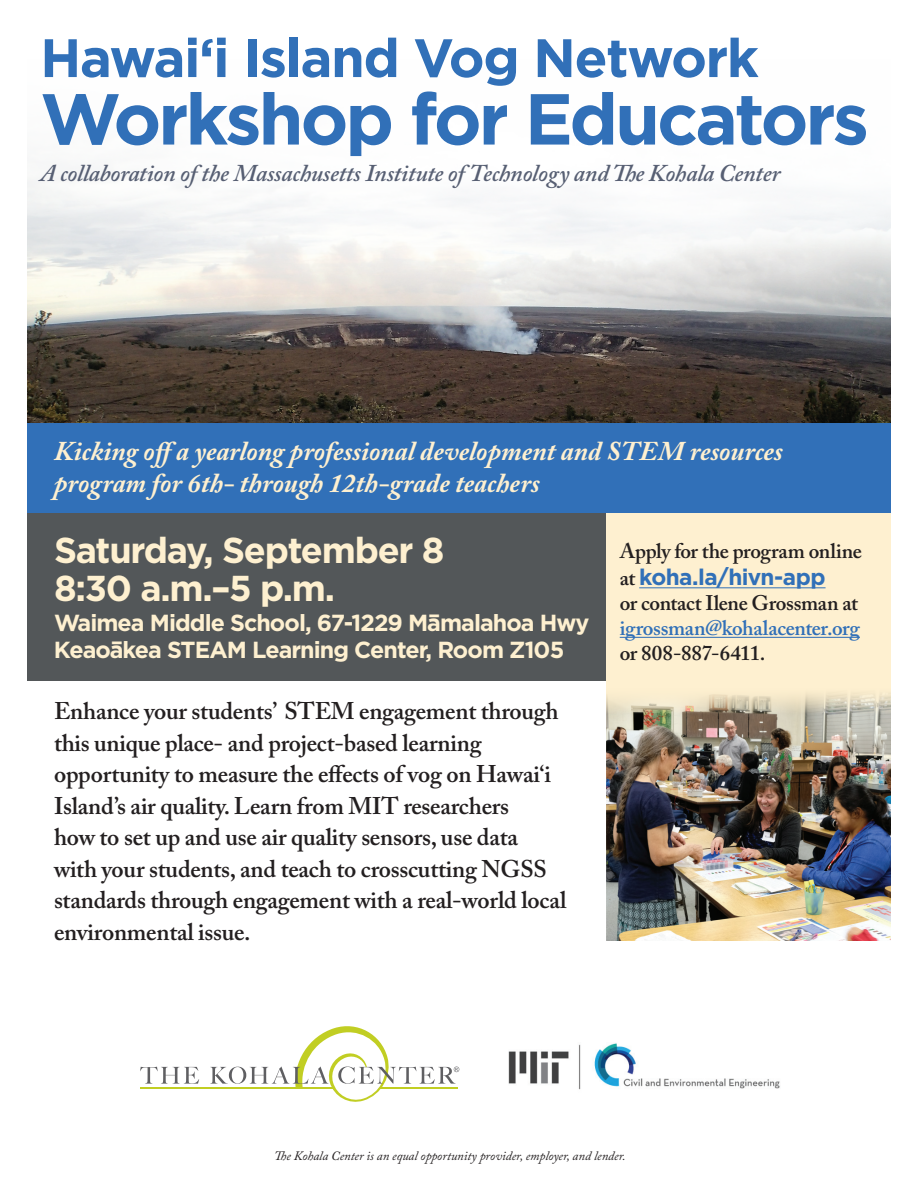
<style>
.page{position:relative;width:918px;height:1188px;background:#fff}
.page>*{position:absolute;margin:0;border:0;box-sizing:border-box;transform-origin:0 0}
.t1{font:700 72px "Gotham";letter-spacing:-.04em;color:#3170b8}
.t2{font:700 54px "Gotham";letter-spacing:-.025em;color:#3170b8}
.t3{font:700 36px/37.5px "Gotham";letter-spacing:-.035em;color:#fef0d0}
.t4{font:italic 700 27px/31.5px "Adobe Caslon Pro";color:#fef0d0}
.t5{font:600 24px/31.5px "Adobe Caslon Pro";letter-spacing:-.01em;color:#231f20}
.t6{font:italic 600 24px "Adobe Caslon Pro";letter-spacing:-.01em;color:#575f73}
.t7{font:700 23.25px/27px "Gotham";letter-spacing:-.04em;color:#fef0d0}
.t8{font:700 22.5px "Gotham";letter-spacing:-.025em;color:#3170b8}
.t9{font:600 21px "Adobe Caslon Pro";letter-spacing:-.015em;color:#231f20}
.t10{font:600 21px "Adobe Caslon Pro";letter-spacing:-.015em;color:#3170b8}
.t11{font:italic 12.75px "Adobe Caslon Pro";color:#231f20}
.s1{font-family:"Adobe Caslon Pro";font-weight:600;font-size:21px;color:#231f20}
</style>
<div class="page">
<div style="left:27px;top:513px;width:580px;height:167px;background:#535759"></div>
<img style="left:27px;top:340px;width:864px;height:84px">
<svg style="left:27px;top:168px;width:864px;height:172px"></svg>
<div style="left:27px;top:424px;width:864px;height:89px;background:#3170b8"></div>
<div style="left:607px;top:513px;width:284px;height:335px;background:#fef0d0"></div>
<hr style="left:639px;top:588px;width:187px;height:1px;background:#3170b8">
<hr style="left:620px;top:637px;width:240px;height:1px;background:#3170b8">
<img style="left:607px;top:693px;width:284px;height:247px">
<svg style="left:140px;top:1067px;width:59px;height:17px"></svg>
<hr style="left:140px;top:1087px;width:194px;height:2px;background:#c1ce23">
<svg style="left:210px;top:1026px;width:249px;height:76px"></svg>
<img style="left:508px;top:1043px;width:272px;height:47px">
<h2 class="t2" style="left:40px;top:27px;width:720px">Hawai‘i Island Vog Network</h2>
<h1 class="t1" style="left:40px;top:77px;width:830px">Workshop for Educators</h1>
<p class="t6" style="left:40px;top:158px;width:742px">A collaboration of the Massachusetts Institute of Technology and The Kohala Center</p>
<p class="t4" style="left:54px;top:435px;width:730px">Kicking offa yearlong professional development and STEM resources program for 6th- through 12th-grade teachers</p>
<h3 class="t3" style="left:54px;top:531px;width:392px">Saturday, September 8<br>8:30 a.m.–5 p.m.</h3>
<p class="t7" style="left:54px;top:608px;width:537px">Waimea Middle School, 67-1229 M<sup>–</sup>amalahoa Hwy<br>Keao<sup>–</sup>akea STEAM Learning Center, Room Z105</p>
<p class="t5" style="left:54px;top:695px;width:514px">Enhance your students’ STEM engagement through this unique place- and project-based learning opportunity to measure the effects of vog on Hawai‘i Island’s air quality. Learn from MIT researchers<br>how to set up and use air quality sensors, use data with your students, and teach to crosscutting NGSS standards through engagement with a real-world local environmental issue.</p>
<p class="t9" style="left:620px;top:538px;width:244px">Apply for the program online</p>
<p class="t8" style="left:620px;top:564px;width:207px"><span class="s1">at</span> koha.la/hivn-app</p>
<p class="t9" style="left:620px;top:591px;width:240px">or contact Ilene Grossman at</p>
<p class="t10" style="left:620px;top:616px;width:242px">igrossman@kohalacenter.org</p>
<p class="t9" style="left:620px;top:641px;width:147px">or 808-887-6411.</p>
<p class="t11" style="left:274px;top:1149px;width:353px">The Kohala Center is an equal opportunity provider, employer, and lender.</p>
</div>
